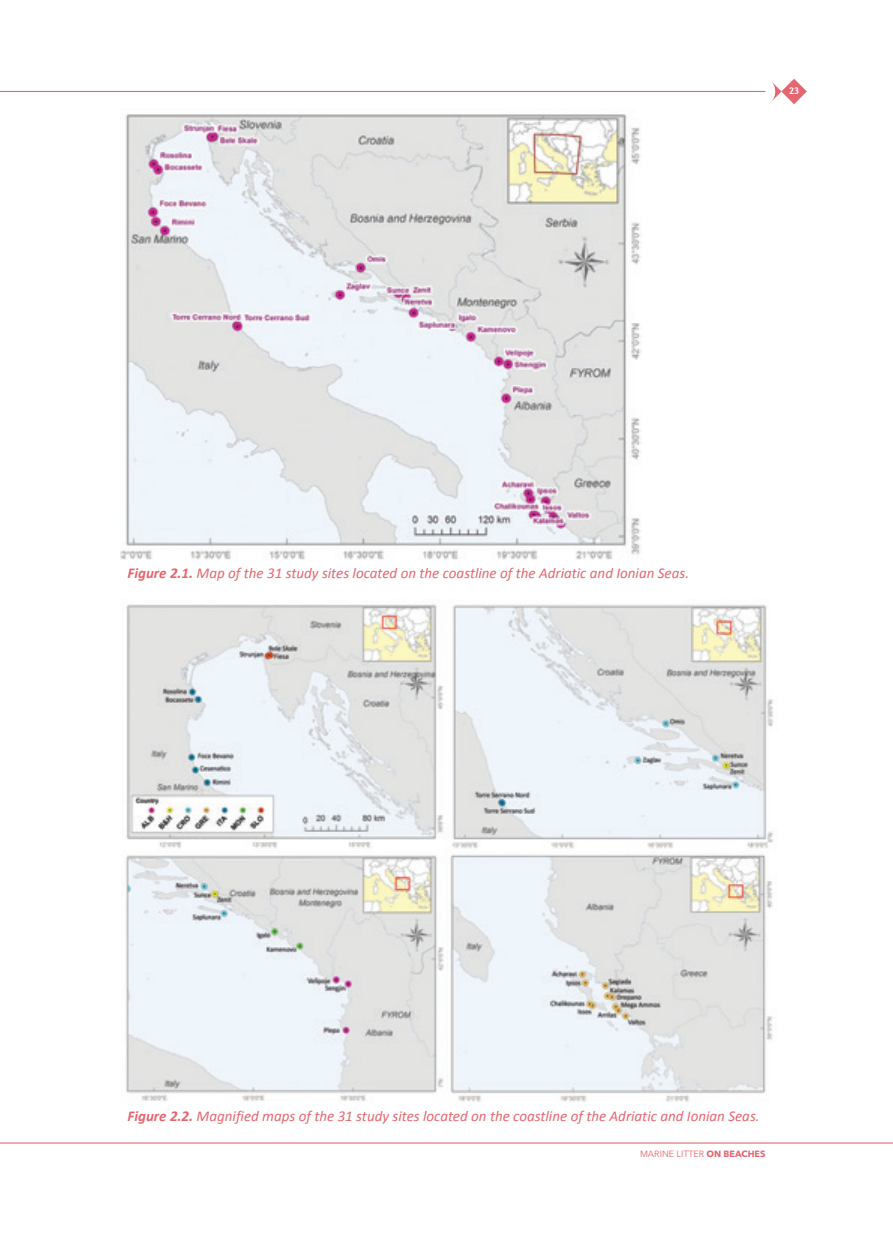
<style>
.page{position:relative;width:893px;height:1234px;background:#fff}
.page>*{position:absolute;margin:0;border:0;box-sizing:border-box;transform-origin:0 0}
.lezanta_chapter_2{font:italic 15px "Calibri";color:#e6656f}
.t1{font:700 9.3px "Trebuchet MS";color:#fff}
.t2{font:9px "Avenir Next LT Pro";color:#e6656f}
.s1{font-weight:700}
</style>
<div class="page">
<svg style="left:771px;top:79px;width:36px;height:25px"></svg>
<hr style="left:0;top:91px;width:765px;height:1px;background:#e6656f">
<hr style="left:0;top:1142px;width:893px;height:1px;background:#e6656f">
<img style="left:120px;top:114px;width:522px;height:445px">
<img style="left:125px;top:604px;width:649px;height:498px">
<p class="t1" style="left:789px;top:85px;width:12px">23</p>
<p class="lezanta_chapter_2" style="left:128px;top:563px;width:563px"><span class="s1">Figure 2.1.</span> Map of the 31 study sites located on the coastline of the Adriatic and Ionian Seas.</p>
<p class="lezanta_chapter_2" style="left:128px;top:1105px;width:634px"><span class="s1">Figure 2.2.</span> Magnified maps of the 31 study sites located on the coastline of the Adriatic and Ionian Seas.</p>
<p class="t2" style="left:640px;top:1148px;width:127px">MARINE LITTER <span class="s1">ON BEACHES</span></p>
</div>
